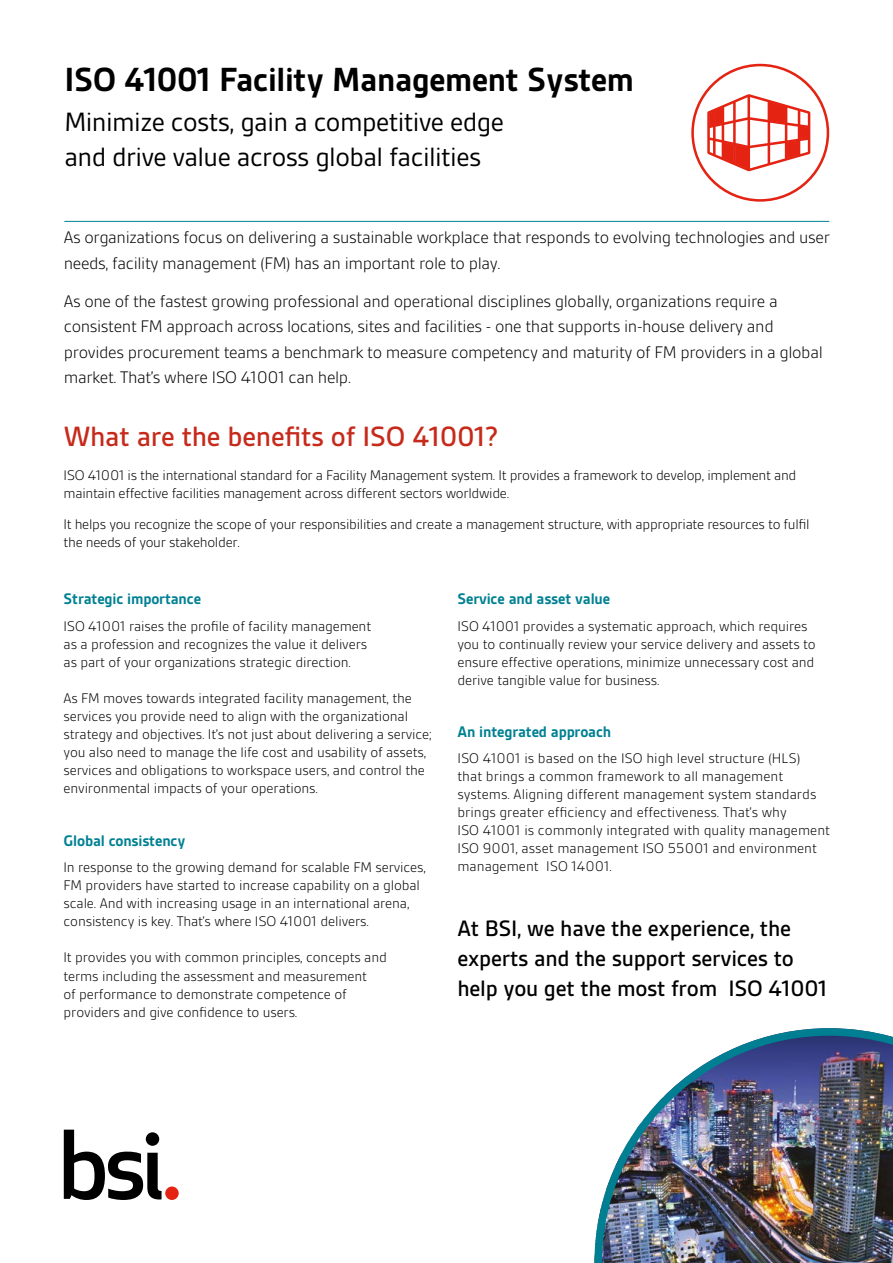
<style>
.page{position:relative;width:893px;height:1263px;background:#fff}
.page>*{position:absolute;margin:0;border:0;box-sizing:border-box;transform-origin:0 0}
.t1{font:700 36px "BSI Gesta";letter-spacing:-.01em;color:#000}
.t2{font:500 30px "BSI Gesta";letter-spacing:-.01em;color:#c62a1b}
.t3{font:28.5px/34.2px "BSI Gesta";letter-spacing:-.02em;color:#000}
.t4{font:500 24px/30px "BSI Gesta";letter-spacing:-.01em;color:#000}
.t5{font:300 18px/25.5px "BSI Gesta";letter-spacing:-.02em;color:#000}
.t6{font:700 16.5px "BSI Gesta";letter-spacing:-.01em;color:#008193}
.t7{font:300 15px/18px "BSI Gesta";letter-spacing:-.01em;color:#000}
</style>
<div class="page">
<hr style="left:64px;top:221px;width:765px;height:1px;background:#008193">
<svg style="left:691px;top:64px;width:138px;height:138px"></svg>
<svg style="left:64px;top:1129px;width:98px;height:71px"></svg>
<div style="left:165px;top:1186px;width:14px;height:14px;background:#e42313;border-radius:50%"></div>
<img style="left:594px;top:1028px;width:299px;height:235px">
<h1 class="t1" style="left:64px;top:61px;width:571px">ISO 41001 Facility Management System</h1>
<h3 class="t3" style="left:64px;top:105px;width:441px">Minimize costs, gain a competitive edge and drive value across global facilities</h3>
<p class="t5" style="left:64px;top:225px;width:768px">As organizations focus on delivering a sustainable workplace that responds to evolving technologies and user needs, facility management (FM) has an important role to play.</p>
<p class="t5" style="left:64px;top:288px;width:760px">As one of the fastest growing professional and operational disciplines globally, organizations require a consistent FM approach across locations, sites and facilities - one that supports in-house delivery and provides procurement teams a benchmark to measure competency and maturity of FM providers in a global market. That’s where ISO 41001 can help.</p>
<h2 class="t2" style="left:64px;top:421px;width:436px">What are the benefits of ISO 41001?</h2>
<p class="t7" style="left:64px;top:466px;width:734px">ISO 41001 is the international standard for a Facility Management system. It provides a framework to develop, implement and maintain effective facilities management across different sectors worldwide.</p>
<p class="t7" style="left:64px;top:515px;width:748px">It helps you recognize the scope of your responsibilities and create a management structure, with appropriate resources to fulfil the needs of your stakeholder.</p>
<p class="t6" style="left:64px;top:590px;width:139px">Strategic importance</p>
<p class="t7" style="left:64px;top:617px;width:309px">ISO 41001 raises the profile of facility management as a profession and recognizes the value it delivers as part of your organizations strategic direction.</p>
<p class="t7" style="left:64px;top:689px;width:370px">As FM moves towards integrated facility management, the services you provide need to align with the organizational strategy and objectives. It’s not just about delivering a service; you also need to manage the life cost and usability of assets, services and obligations to workspace users, and control the environmental impacts of your operations.</p>
<p class="t6" style="left:64px;top:832px;width:123px">Global consistency</p>
<p class="t7" style="left:64px;top:859px;width:364px">In response to the growing demand for scalable FM services, FM providers have started to increase capability on a global scale. And with increasing usage in an international arena, consistency is key. That’s where ISO 41001 delivers.</p>
<p class="t7" style="left:64px;top:949px;width:325px">It provides you with common principles, concepts and terms including the assessment and measurement<br>of performance to demonstrate competence of providers and give confidence to users.</p>
<p class="t6" style="left:457px;top:590px;width:154px">Service and asset value</p>
<p class="t7" style="left:457px;top:617px;width:360px">ISO 41001 provides a systematic approach, which requires you to continually review your service delivery and assets to ensure effective operations, minimize unnecessary cost and derive tangible value for business.</p>
<p class="t6" style="left:457px;top:723px;width:155px">An integrated approach</p>
<p class="t7" style="left:457px;top:750px;width:374px">ISO 41001 is based on the ISO high level structure (HLS)<br>that brings a common framework to all management systems. Aligning different management system standards brings greater efficiency and effectiveness. That’s why<br>ISO 41001 is commonly integrated with quality management ISO 9001, asset management ISO 55001 and environment management ISO 14001.</p>
<h3 class="t4" style="left:457px;top:913px;width:371px">At BSI, we have the experience, the experts and the support services to help you get the most from ISO 41001</h3>
</div>
